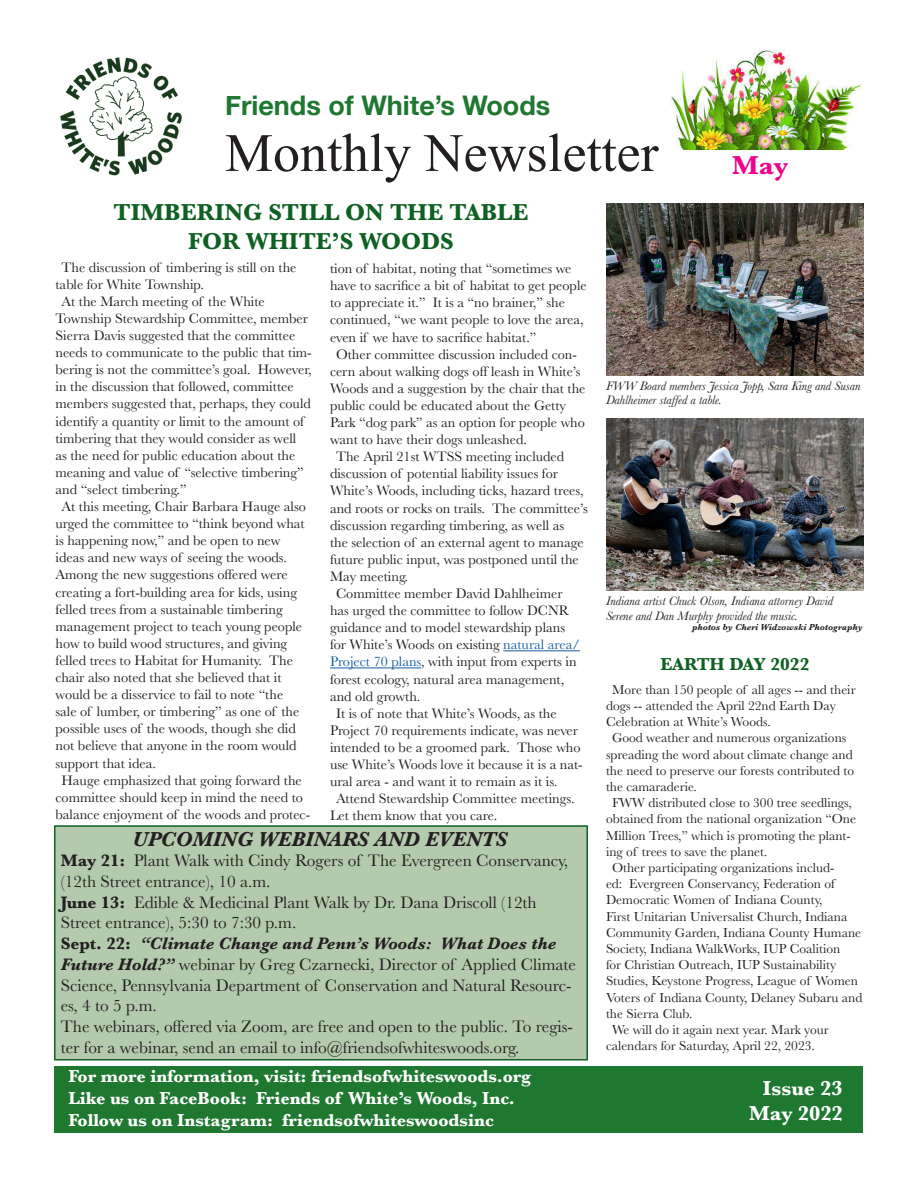
<style>
.page{position:relative;width:918px;height:1188px;background:#fff}
.page>*{position:absolute;margin:0;border:0;box-sizing:border-box;transform-origin:0 0}
.t1{font:54px "Times New Roman";color:#231f20}
.t2{font:700 27px "Helvetica Neue";color:#1f7830}
.t3{font:700 27px "Baskerville";color:#ed028c}
.t4{font:700 24px "Baskerville";color:#0e6123}
.t5{font:italic 700 21px "Baskerville";color:#231f20}
.t6{font:700 21px "Baskerville";color:#fff}
.t7{font:700 18px "Baskerville";color:#fff}
.t8{font:700 18px "Baskerville";color:#0e6123}
.t9{font:17.25px/20.7px "Baskerville";color:#231f20}
.t10{font:14.25px/17.1px "Baskerville";color:#231f20}
.t11{font:13.5px/16.2px "Baskerville";color:#231f20}
.t12{font:italic 12.75px/14.7px "Baskerville";color:#231f20}
.t13{font:italic 700 9px "Baskerville";color:#231f20}
.s1{color:#175d9e}
.s2{font-weight:700}
.s3{font-weight:700;font-style:italic}
</style>
<div class="page">
<div style="left:54px;top:825px;width:534px;height:235px;background:#b3caad;border:2px solid #0e6123"></div>
<img style="left:60px;top:57px;width:122px;height:119px">
<div style="left:55px;top:1066px;width:808px;height:67px;background:#1f7830"></div>
<img style="left:670px;top:49px;width:193px;height:101px">
<hr style="left:503px;top:650px;width:77px;height:1px;background:#175d9e">
<hr style="left:330px;top:668px;width:91px;height:1px;background:#175d9e">
<img style="left:606px;top:203px;width:258px;height:172px">
<img style="left:606px;top:419px;width:258px;height:172px">
<p class="t2" style="left:225px;top:84px;width:327px">Friends of White’s Woods</p>
<p class="t1" style="left:225px;top:117px;width:435px">Monthly Newsletter</p>
<p class="t4" style="left:114px;top:196px;width:416px">TIMBERING STILL ON THE TABLE</p>
<p class="t4" style="left:188px;top:225px;width:267px">FOR WHITE’S WOODS</p>
<p class="t3" style="left:732px;top:146px;width:57px">May</p>
<p class="t10" style="left:56px;top:259px;width:242px;text-indent:6px">The discussion of timbering is still on the table for White Township.</p>
<p class="t10" style="left:56px;top:293px;width:258px;text-indent:6px">At the March meeting of the White Township Stewardship Committee, member Sierra Davis suggested that the committee needs to communicate to the public that tim&shy;bering is not the committee’s goal. However, in the discussion that followed, committee members suggested that, perhaps, they could identify a quantity or limit to the amount of timbering that they would consider as well<br>as the need for public education about the meaning and value of “selective timbering” and “select timbering.”</p>
<p class="t10" style="left:56px;top:498px;width:252px;text-indent:6px">At this meeting, Chair Barbara Hauge also urged the committee to “think beyond what is happening now,” and be open to new ideas and new ways of seeing the woods.<br>Among the new suggestions offered were creating a fort-building area for kids, using felled trees from a sustainable timbering management project to teach young people how to build wood structures, and giving felled trees to Habitat for Humanity. The chair also noted that she believed that it would be a disservice to fail to note “the sale of lumber, or timbering” as one of the possible uses of the woods, though she did not believe that anyone in the room would support that idea.</p>
<p class="t10" style="left:56px;top:772px;width:256px;text-align:center">Hauge emphasized that going forward the committee should keep in mind the need to balance enjoyment of the woods and protec-</p>
<p class="t10" style="left:330px;top:260px;width:258px">tion of habitat, noting that “sometimes we have to sacrifice a bit of habitat to get people to appreciate it.” It is a “no brainer,” she continued, “we want people to love the area, even if we have to sacrifice habitat.”</p>
<p class="t10" style="left:330px;top:346px;width:257px;text-indent:6px">Other committee discussion included con&shy;cern about walking dogs off leash in White’s Woods and a suggestion by the chair that the public could be educated about the Getty Park “dog park” as an option for people who want to have their dogs unleashed.</p>
<p class="t10" style="left:330px;top:448px;width:259px;text-indent:6px">The April 21st WTSS meeting included discussion of potential liability issues for White’s Woods, including ticks, hazard trees, and roots or rocks on trails. The committee’s discussion regarding timbering, as well as<br>the selection of an external agent to manage future public input, was postponed until the May meeting.</p>
<p class="t10" style="left:330px;top:585px;width:251px;text-indent:6px">Committee member David Dahlheimer has urged the committee to follow DCNR guidance and to model stewardship plans for White’s Woods on existing <span class="s1">natural area/ Project 70 plans</span>, with input from experts in forest ecology, natural area management, and old growth.</p>
<p class="t10" style="left:330px;top:705px;width:254px;text-indent:6px">It is of note that White’s Woods, as the Project 70 requirements indicate, was never intended to be a groomed park. Those who use White’s Woods love it because it is a nat&shy;ural area - and want it to remain as it is.</p>
<p class="t10" style="left:330px;top:790px;width:246px;text-indent:6px">Attend Stewardship Committee meetings.<br>Let them know that you care.</p>
<p class="t5" style="left:132px;top:824px;width:376px">UPCOMING WEBINARS AND EVENTS</p>
<p class="t9" style="left:61px;top:851px;width:509px"><span class="s2">May 21:</span> Plant Walk with Cindy Rogers of The Evergreen Conservancy, (12th Street entrance), 10 a.m.</p>
<p class="t9" style="left:61px;top:892px;width:478px"><span class="s2">June 13:</span> Edible &amp; Medicinal Plant Walk by Dr. Dana Driscoll (12th<br>Street entrance), 5:30 to 7:30 p.m.</p>
<p class="t9" style="left:61px;top:933px;width:517px"><span class="s2">Sept. 22:</span> <span class="s3">“Climate Change and Penn’s Woods: What Does the Future Hold?”</span> webinar by Greg Czarnecki, Director of Applied Climate Science, Pennsylvania Department of Conservation and Natural Resourc&shy;es, 4 to 5 p.m.</p>
<p class="t9" style="left:61px;top:1016px;width:514px">The webinars, offered via Zoom, are free and open to the public. To regis&shy;ter for a webinar, send an email to info@friendsofwhiteswoods.org.</p>
<p class="t7" style="left:68px;top:1064px;width:464px">For more information, visit: friendsofwhiteswoods.org</p>
<p class="t7" style="left:68px;top:1086px;width:448px">Like us on FaceBook: Friends of White’s Woods, Inc.</p>
<p class="t7" style="left:68px;top:1107px;width:427px">Follow us on Instagram: friendsofwhiteswoodsinc</p>
<p class="t12" style="left:606px;top:378px;width:256px">FWW Board members Jessica Jopp, Sara King and Susan<br>Dahlheimer staffed a table.</p>
<p class="t12" style="left:606px;top:594px;width:229px">Indiana artist Chuck Olson, Indiana attorney David<br>Serene and Dan Murphy provided the music.</p>
<p class="t8" style="left:661px;top:652px;width:150px">EARTH DAY 2022</p>
<p class="t11" style="left:606px;top:681px;width:251px;text-indent:6px">More than 150 people of all ages -- and their dogs -- attended the April 22nd Earth Day<br>Celebration at White’s Woods.</p>
<p class="t11" style="left:606px;top:730px;width:250px;text-indent:6px">Good weather and numerous organizations spreading the word about climate change and the need to preserve our forests contributed to the camaraderie.</p>
<p class="t11" style="left:606px;top:795px;width:251px;text-indent:6px">FWW distributed close to 300 tree seedlings, obtained from the national organization “One Million Trees,” which is promoting the plant&shy;ing of trees to save the planet.</p>
<p class="t11" style="left:606px;top:860px;width:258px;text-indent:6px">Other participating organizations includ-<br>ed: Evergreen Conservancy, Federation of Democratic Women of Indiana County,<br>First Unitarian Universalist Church, Indiana Community Garden, Indiana County Humane Society, Indiana WalkWorks, IUP Coalition<br>for Christian Outreach, IUP Sustainability Studies, Keystone Progress, League of Women Voters of Indiana County, Delaney Subaru and the Sierra Club.</p>
<p class="t11" style="left:606px;top:1022px;width:224px;text-indent:6px">We will do it again next year. Mark your calendars for Saturday, April 22, 2023.</p>
<p class="t13" style="left:692px;top:621px;width:172px">photos by Cheri Widzowski Photography</p>
<p class="t6" style="left:763px;top:1074px;width:82px">Issue 23</p>
<p class="t6" style="left:749px;top:1099px;width:95px">May 2022</p>
</div>
